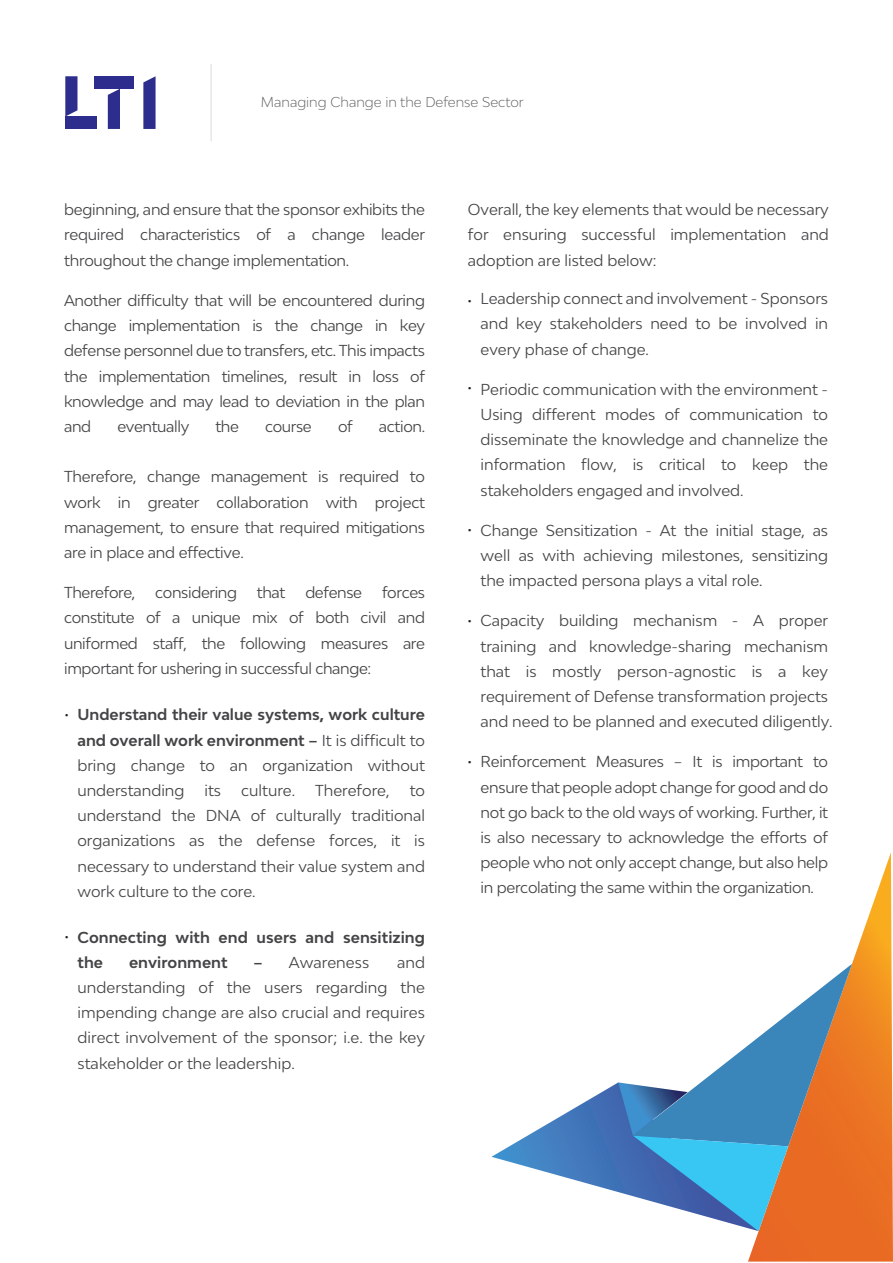
<style>
.page{position:relative;width:893px;height:1263px;background:#fff}
.page>*{position:absolute;margin:0;border:0;box-sizing:border-box;transform-origin:0 0}
.t1{font:15px/25.2px "Bw Modelica";color:#434445;text-align:justify}
.t2{font:700 15px/25.2px "Bw Modelica";letter-spacing:.005em;color:#434445;text-align:justify}
.t3{font:15px "Bw Modelica";letter-spacing:-.025em;color:#434445}
.t4{font:300 15px "Bw Modelica";color:#231f20}
.t5{font:300 13.5px "Bw Modelica";color:#5b5b5b}
.s1{font-weight:400}
.s2{font-weight:700}
</style>
<div class="page">
<hr style="left:211px;top:64px;width:1px;height:77px;background:#040503">
<svg style="left:65px;top:76px;width:12px;height:40px"></svg>
<div style="left:65px;top:117px;width:32px;height:12px;background:#2c2d8c"></div>
<div style="left:94px;top:76px;width:39px;height:12px;background:#2c2d8c"></div>
<svg style="left:108px;top:89px;width:12px;height:40px"></svg>
<svg style="left:143px;top:76px;width:13px;height:53px"></svg>
<svg style="left:748px;top:852px;width:145px;height:409px"></svg>
<svg style="left:491px;top:964px;width:361px;height:267px"></svg>
<p class="t5" style="left:261px;top:93px;width:264px">Managing Change in the Defense Sector</p>
<p class="t1" style="left:64px;top:197px;width:362px">beginning, and ensure that the sponsor exhibits the required characteristics of a change leader throughout the change implementation.</p>
<p class="t1" style="left:64px;top:287px;width:362px">Another difficulty that will be encountered during change implementation is the change in key defense personnel due to transfers, etc. This impacts the implementation timelines, result in loss of knowledge and may lead to deviation in the plan and</p>
<p class="t3" style="left:117px;top:417px;width:73px">eventually</p>
<p class="t1" style="left:215px;top:413px;width:25px">the</p>
<p class="t1" style="left:265px;top:413px;width:48px">course</p>
<p class="t1" style="left:338px;top:413px;width:16px">of</p>
<p class="t1" style="left:379px;top:413px;width:48px">action.</p>
<p class="t1" style="left:64px;top:464px;width:362px">Therefore, change management is required to work in greater collaboration with project management, to ensure that required mitigations are in place and effective.</p>
<p class="t3" style="left:64px;top:583px;width:73px">Therefore,</p>
<p class="t3" style="left:155px;top:583px;width:83px">considering</p>
<p class="t1" style="left:257px;top:580px;width:30px">that</p>
<p class="t3" style="left:305px;top:583px;width:58px">defense</p>
<p class="t1" style="left:64px;top:580px;width:362px;text-indent:318px">forces constitute of a unique mix of both civil and uniformed staff, the following measures are important for ushering in successful change:</p>
<p class="t4" style="left:64px;top:704px;width:7px">•</p>
<p class="t4" style="left:64px;top:927px;width:7px">•</p>
<p class="t2" style="left:77px;top:702px;width:349px">Understand their value systems, work culture and overall work environment – <span class="s1">It is difficult to bring change to an organization without understanding</span></p>
<p class="t1" style="left:205px;top:777px;width:18px">its</p>
<p class="t1" style="left:241px;top:777px;width:55px">culture.</p>
<p class="t1" style="left:315px;top:777px;width:76px">Therefore,</p>
<p class="t1" style="left:77px;top:777px;width:349px;text-indent:332px">to understand the DNA of culturally traditional organizations as the defense forces, it is necessary to understand their value system and work culture to the core.</p>
<p class="t2" style="left:77px;top:924px;width:349px">Connecting with end users and sensitizing the</p>
<p class="t2" style="left:129px;top:949px;width:100px">environment</p>
<p class="t1" style="left:254px;top:949px;width:117px"><span class="s2">–</span> Awareness</p>
<p class="t1" style="left:77px;top:949px;width:349px;text-indent:320px">and understanding of the users regarding the impending change are also crucial and requires direct involvement of the sponsor; i.e. the key stakeholder or the leadership.</p>
<p class="t1" style="left:468px;top:197px;width:362px">Overall, the key elements that would be necessary for ensuring successful implementation and adoption are listed below:</p>
<p class="t4" style="left:467px;top:291px;width:7px">•</p>
<p class="t1" style="left:481px;top:286px;width:349px">Leadership connect and involvement - Sponsors and key stakeholders need to be involved in every phase of change.</p>
<p class="t1" style="left:481px;top:376px;width:349px">Periodic communication with the environment - Using different modes of communication to disseminate the knowledge and channelize the information flow, is critical to keep the stakeholders engaged and involved.</p>
<p class="t1" style="left:481px;top:517px;width:349px">Change Sensitization - At the initial stage, as well as with achieving milestones, sensitizing the impacted persona plays a vital role.</p>
<p class="t1" style="left:481px;top:608px;width:354px;text-align:left">Capacity building mechanism - A proper training and knowledge-sharing mechanism that is mostly person-agnostic is a key requirement of Defense transformation projects and need to be planned and executed diligently.</p>
<p class="t1" style="left:481px;top:749px;width:349px">Reinforcement Measures – It is important to ensure that people adopt change for good and do not go back to the old ways of working. Further, it is also necessary to acknowledge the efforts of people who not only accept change, but also help in percolating the same within the organization.</p>
<p class="t4" style="left:467px;top:377px;width:7px">•</p>
<p class="t4" style="left:467px;top:519px;width:7px">•</p>
<p class="t4" style="left:467px;top:611px;width:7px">•</p>
<p class="t4" style="left:467px;top:751px;width:7px">•</p>
</div>
